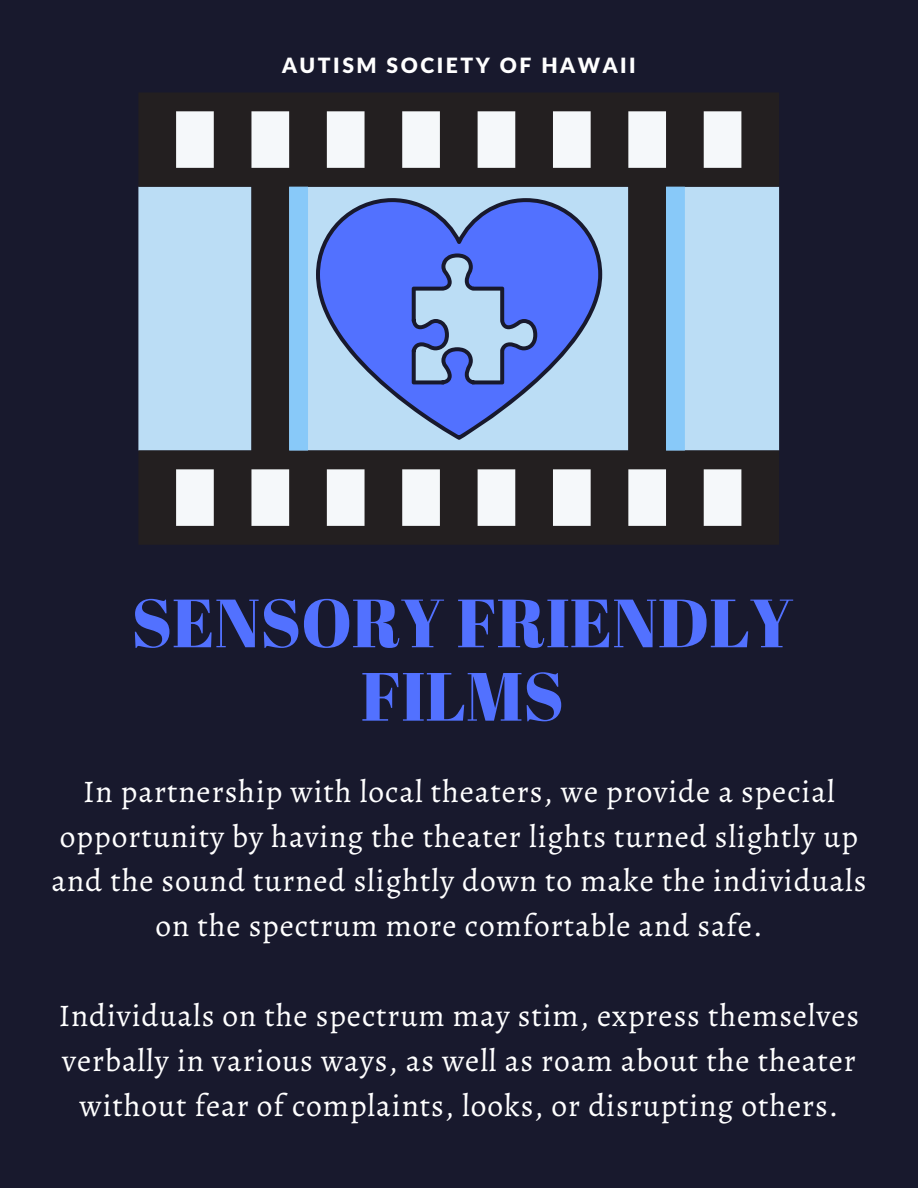
<style>
.page{position:relative;width:918px;height:1188px;background:#18192d}
.page>*{position:absolute;margin:0;border:0;box-sizing:border-box;transform-origin:0 0}
.t1{font:68.1px/73.3px "Abril Fatface";color:#5271ff;text-align:center}
.t2{font:31.5px/44.8px "Alegreya";letter-spacing:.03em;color:#fff;text-align:center}
.t3{font:900 21px "Lato Latin";letter-spacing:.12em;color:#fff}
</style>
<div class="page">
<svg style="left:138px;top:93px;width:641px;height:451px;fill:#231f20"></svg>
<svg style="left:176px;top:111px;width:565px;height:415px"></svg>
<svg style="left:289px;top:187px;width:396px;height:264px"></svg>
<svg style="left:316px;top:198px;width:286px;height:242px;background:#7694e9"></svg>
<p class="t3" style="left:282px;top:52px;width:355px">AUTISM SOCIETY OF HAWAII</p>
<h1 class="t1" style="left:131px;top:584px;width:664px">SENSORY FRIENDLY<br>FILMS</h1>
<p class="t2" style="left:52px;top:769px;width:817px">In partnership with local theaters, we provide a special opportunity by having the theater lights turned slightly up and the sound turned slightly down to make the individuals on the spectrum more comfortable and safe.</p>
<p class="t2" style="left:59px;top:993px;width:802px">Individuals on the spectrum may stim, express themselves verbally in various ways, as well as roam about the theater without fear of complaints, looks, or disrupting others.</p>
</div>
